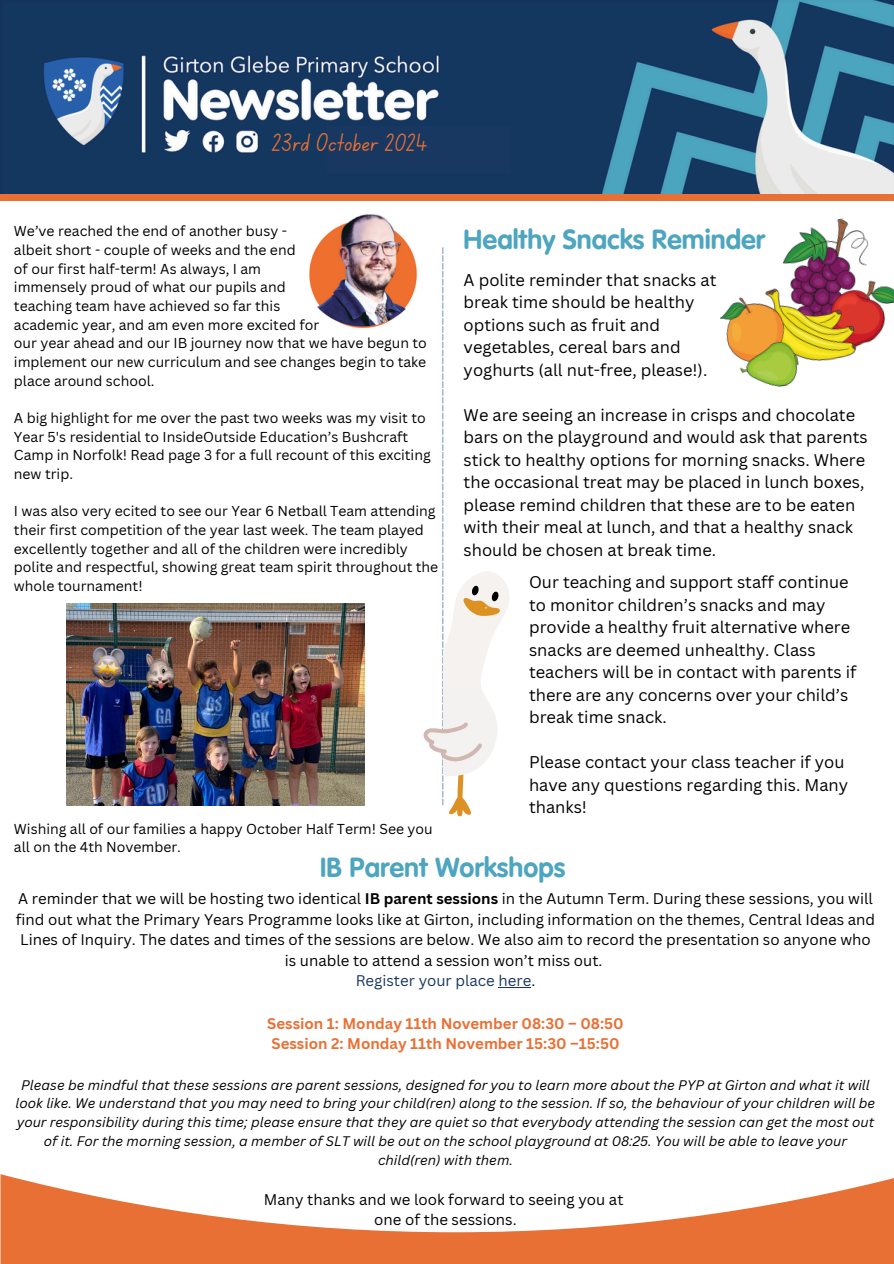
<style>
.page{position:relative;width:894px;height:1264px;background:#fff}
.page>*{position:absolute;margin:0;border:0;box-sizing:border-box;transform-origin:0 0}
.t1{font:700 27px "VAG Rounded Next";color:#4da5bf}
.t2{font:25.5px "Canva School Font";color:#e97034}
.t3{font:16.5px/22.5px "Canva Sans";color:#000}
.t4{font:15px/20.5px "Canva Sans";color:#000;text-align:center}
.t5{font:700 15px/20.5px "Canva Sans";color:#e97034}
.t6{font:13.95px/18.6px "Canva Sans";color:#000}
.t7{font:italic 13.5px/18.8px "Canva Sans";color:#000;text-align:center}
.s1{font-weight:700}
.s2{color:#183761}
</style>
<div class="page">
<div style="left:0;top:185px;width:893px;height:16px;background:#e97034"></div>
<img style="left:0;top:0;width:893px;height:194px">
<div style="left:328px;top:126px;width:183px;height:47px;background:#183761"></div>
<img style="left:309px;top:214px;width:108px;height:115px">
<svg style="left:0;top:1174px;width:893px;height:89px;fill:#e97034"></svg>
<img style="left:720px;top:218px;width:173px;height:169px">
<svg style="left:423px;top:247px;width:86px;height:570px"></svg>
<hr style="left:498px;top:987px;width:33px;height:1px;background:#183761">
<img style="left:67px;top:603px;width:297px;height:202px">
<p class="t2" style="left:272px;top:132px;width:157px">23rd October 2024</p>
<p class="t6" style="left:14px;top:221px;width:274px">We’ve reached the end of another busy -</p>
<p class="t6" style="left:14px;top:240px;width:283px">albeit short - couple of weeks and the end</p>
<p class="t6" style="left:14px;top:259px;width:248px">of our first half-term! As always, I am</p>
<p class="t6" style="left:14px;top:277px;width:273px">immensely proud of what our pupils and</p>
<p class="t6" style="left:14px;top:296px;width:268px">teaching team have achieved so far this</p>
<p class="t6" style="left:14px;top:315px;width:307px">academic year, and am even more excited for</p>
<p class="t6" style="left:14px;top:333px;width:414px;text-align:justify">our year ahead and our IB journey now that we have begun to implement our new curriculum and see changes begin to take place around school.</p>
<p class="t6" style="left:14px;top:408px;width:418px">A big highlight for me over the past two weeks was my visit to Year 5's residential to InsideOutside Education’s Bushcraft Camp in Norfolk! Read page 3 for a full recount of this exciting new trip.</p>
<p class="t6" style="left:14px;top:501px;width:426px">I was also very ecited to see our Year 6 Netball Team attending their first competition of the year last week. The team played excellently together and all of the children were incredibly polite and respectful, showing great team spirit throughout the whole tournament!</p>
<p class="t6" style="left:14px;top:819px;width:420px">Wishing all of our families a happy October Half Term! See you all on the 4th November.</p>
<p class="t1" style="left:463px;top:221px;width:303px">Healthy Snacks Reminder</p>
<h1 class="t3" style="left:463px;top:268px;width:254px">A polite reminder that snacks at break time should be healthy options such as fruit and vegetables, cereal bars and yoghurts (all nut-free, please!).</h1>
<h4 class="t3" style="left:463px;top:403px;width:405px">We are seeing an increase in crisps and chocolate bars on the playground and would ask that parents stick to healthy options for morning snacks. Where the occasional treat may be placed in lunch boxes, please remind children that these are to be eaten with their meal at lunch, and that a healthy snack should be chosen at break time.</h4>
<h3 class="t3" style="left:529px;top:570px;width:329px">Our teaching and support staff continue to monitor children’s snacks and may provide a healthy fruit alternative where snacks are deemed unhealthy. Class teachers will be in contact with parents if there are any concerns over your child’s break time snack.</h3>
<p class="t3" style="left:529px;top:750px;width:320px">Please contact your class teacher if you have any questions regarding this. Many thanks!</p>
<h1 class="t1" style="left:320px;top:848px;width:246px">IB Parent Workshops</h1>
<h4 class="t4" style="left:16px;top:888px;width:860px">A reminder that we will be hosting two identical <span class="s1">IB parent sessions</span> in the Autumn Term. During these sessions, you will find out what the Primary Years Programme looks like at Girton, including information on the themes, Central Ideas and Lines of Inquiry. The dates and times of the sessions are below. We also aim to record the presentation so anyone who is unable to attend a session won’t miss out.<br><span class="s2">Register your place here</span>.</h4>
<h4 class="t5" style="left:267px;top:1012px;width:358px">Session 1: Monday 11th November 08:30 – 08:50<br>Session 2: Monday 11th November 15:30 –15:50</h4>
<p class="t7" style="left:16px;top:1074px;width:861px">Please be mindful that these sessions are parent sessions, designed for you to learn more about the PYP at Girton and what it will look like. We understand that you may need to bring your child(ren) along to the session. If so, the behaviour of your children will be your responsibility during this time; please ensure that they are quiet so that everybody attending the session can get the most out of it. For the morning session, a member of SLT will be out on the school playground at 08:25. You will be able to leave your child(ren) with them.</p>
<h4 class="t4" style="left:264px;top:1188px;width:361px">Many thanks and we look forward to seeing you at one of the sessions.</h4>
</div>
